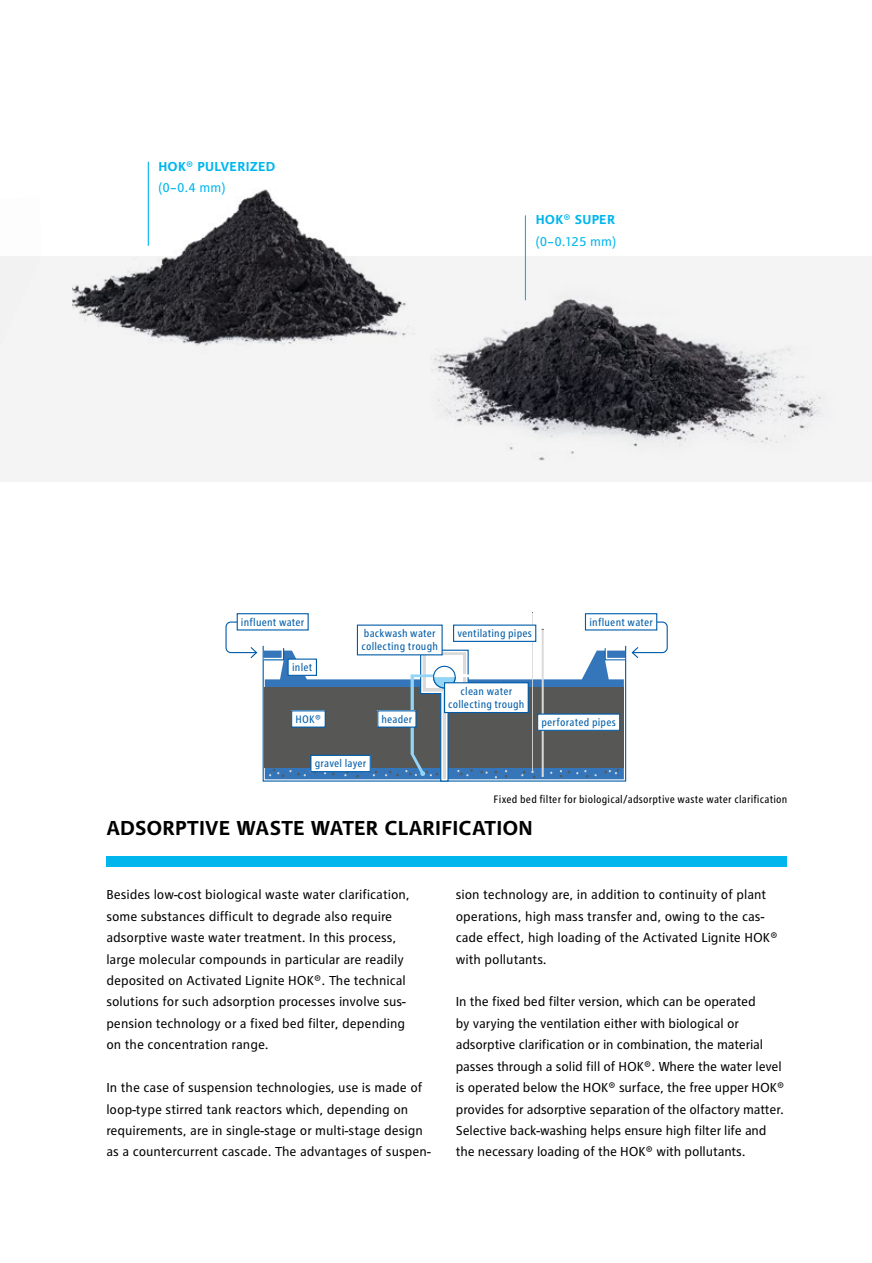
<style>
.page{position:relative;width:872px;height:1263px;background:#fff}
.page>*{position:absolute;margin:0;border:0;box-sizing:border-box;transform-origin:0 0}
.t1{font:700 21px "RWE Text";letter-spacing:.005em;color:#000}
.t2{font:13.5px/21.5px "RWE Text";color:#000}
.t3{font:700 13.5px "RWE Text";letter-spacing:.02em;color:#00b6ed}
.t4{font:13.5px "RWE Text";letter-spacing:.01em;color:#00b6ed}
.t5{font:condensed 11.25px/13.5px "RWE Text";letter-spacing:.015em;color:#005da9}
.t6{font:condensed 11.25px "RWE Text";letter-spacing:.02em;color:#000}
</style>
<div class="page">
<div style="left:0;top:256px;width:872px;height:225px;background:#f4f4f4"></div>
<img style="left:600px;top:305px;width:272px;height:177px">
<img style="left:72px;top:161px;width:528px;height:321px">
<div style="left:106px;top:856px;width:681px;height:11px;background:#00b6ed"></div>
<svg style="left:263px;top:651px;width:361px;height:128px"></svg>
<hr style="left:263px;top:767px;width:362px;height:1px;background:#005da9">
<div style="left:265px;top:687px;width:359px;height:80px;background:#575756"></div>
<svg style="left:269px;top:769px;width:48px;height:8px"></svg>
<svg style="left:324px;top:649px;width:163px;height:133px"></svg>
<div style="left:357px;top:625px;width:85px;height:30px;background:#fff"></div>
<div style="left:378px;top:711px;width:38px;height:16px;background:#fff"></div>
<div style="left:377px;top:710px;width:39px;height:18px;border:1px solid #005da9"></div>
<div style="left:311px;top:755px;width:59px;height:17px;background:#fff"></div>
<div style="left:310px;top:755px;width:61px;height:17px;border:1px solid #005da9"></div>
<div style="left:444px;top:683px;width:84px;height:29px;background:#fff"></div>
<div style="left:444px;top:682px;width:85px;height:31px;border:1px solid #005da9"></div>
<div style="left:292px;top:711px;width:33px;height:16px;background:#fff"></div>
<div style="left:291px;top:710px;width:35px;height:18px;border:1px solid #005da9"></div>
<div style="left:453px;top:624px;width:83px;height:18px;border:1px solid #005da9"></div>
<svg style="left:225px;top:621px;width:60px;height:40px"></svg>
<svg style="left:493px;top:621px;width:175px;height:157px"></svg>
<div style="left:237px;top:614px;width:71px;height:16px;background:#fff"></div>
<div style="left:237px;top:613px;width:72px;height:17px;border:1px solid #005da9"></div>
<div style="left:585px;top:614px;width:71px;height:16px;background:#fff"></div>
<div style="left:585px;top:613px;width:72px;height:17px;border:1px solid #005da9"></div>
<div style="left:288px;top:659px;width:28px;height:16px;background:#fff"></div>
<div style="left:287px;top:658px;width:30px;height:18px;border:1px solid #005da9"></div>
<hr style="left:148px;top:162px;width:1px;height:84px;background:#00b6ed">
<hr style="left:525px;top:215px;width:1px;height:85px;background:#00b6ed">
<p class="t3" style="left:158px;top:158px;width:119px">HOK® PULVERIZED</p>
<p class="t4" style="left:158px;top:180px;width:68px">(0–0.4 mm)</p>
<p class="t3" style="left:535px;top:212px;width:81px">HOK® SUPER</p>
<p class="t4" style="left:535px;top:234px;width:82px">(0–0.125 mm)</p>
<p class="t5" style="left:241px;top:615px;width:65px">influent water</p>
<p class="t5" style="left:589px;top:615px;width:65px">influent water</p>
<p class="t5" style="left:292px;top:660px;width:22px">inlet</p>
<p class="t5" style="left:361px;top:626px;width:78px">backwash water collecting trough</p>
<p class="t5" style="left:457px;top:626px;width:76px">ventilating pipes</p>
<p class="t5" style="left:448px;top:684px;width:78px;text-align:center">clean water collecting trough</p>
<p class="t5" style="left:295px;top:712px;width:27px">HOK®</p>
<p class="t5" style="left:541px;top:715px;width:76px">perforated pipes</p>
<p class="t5" style="left:381px;top:712px;width:32px">header</p>
<p class="t5" style="left:315px;top:757px;width:53px">gravel layer</p>
<p class="t6" style="left:493px;top:793px;width:295px">Fixed bed filter for biological/adsorptive waste water clarification</p>
<h1 class="t1" style="left:106px;top:815px;width:428px">ADSORPTIVE WASTE WATER CLARIFICATION</h1>
<p class="t2" style="left:106px;top:884px;width:305px">Besides low-cost biological waste water clarification, some substances difficult to degrade also require adsorptive waste water treatment. In this process, large molecular compounds in particular are readily deposited on Activated Lignite HOK®. The technical solutions for such adsorption processes involve sus&shy;pension technology or a fixed bed filter, depending on the concentration range.</p>
<p class="t2" style="left:106px;top:1077px;width:326px">In the case of suspension technologies, use is made of loop-type stirred tank reactors which, depending on requirements, are in single-stage or multi-stage design as a countercurrent cascade. The advantages of suspen-</p>
<p class="t2" style="left:456px;top:884px;width:323px">sion technology are, in addition to continuity of plant operations, high mass transfer and, owing to the cas&shy;cade effect, high loading of the Activated Lignite HOK® with pollutants.</p>
<p class="t2" style="left:456px;top:991px;width:330px">In the fixed bed filter version, which can be operated<br>by varying the ventilation either with biological or adsorptive clarification or in combination, the material passes through a solid fill of HOK®. Where the water level is operated below the HOK® surface, the free upper HOK® provides for adsorptive separation of the olfactory matter.<br>Selective back-washing helps ensure high filter life and the necessary loading of the HOK® with pollutants.</p>
</div>
